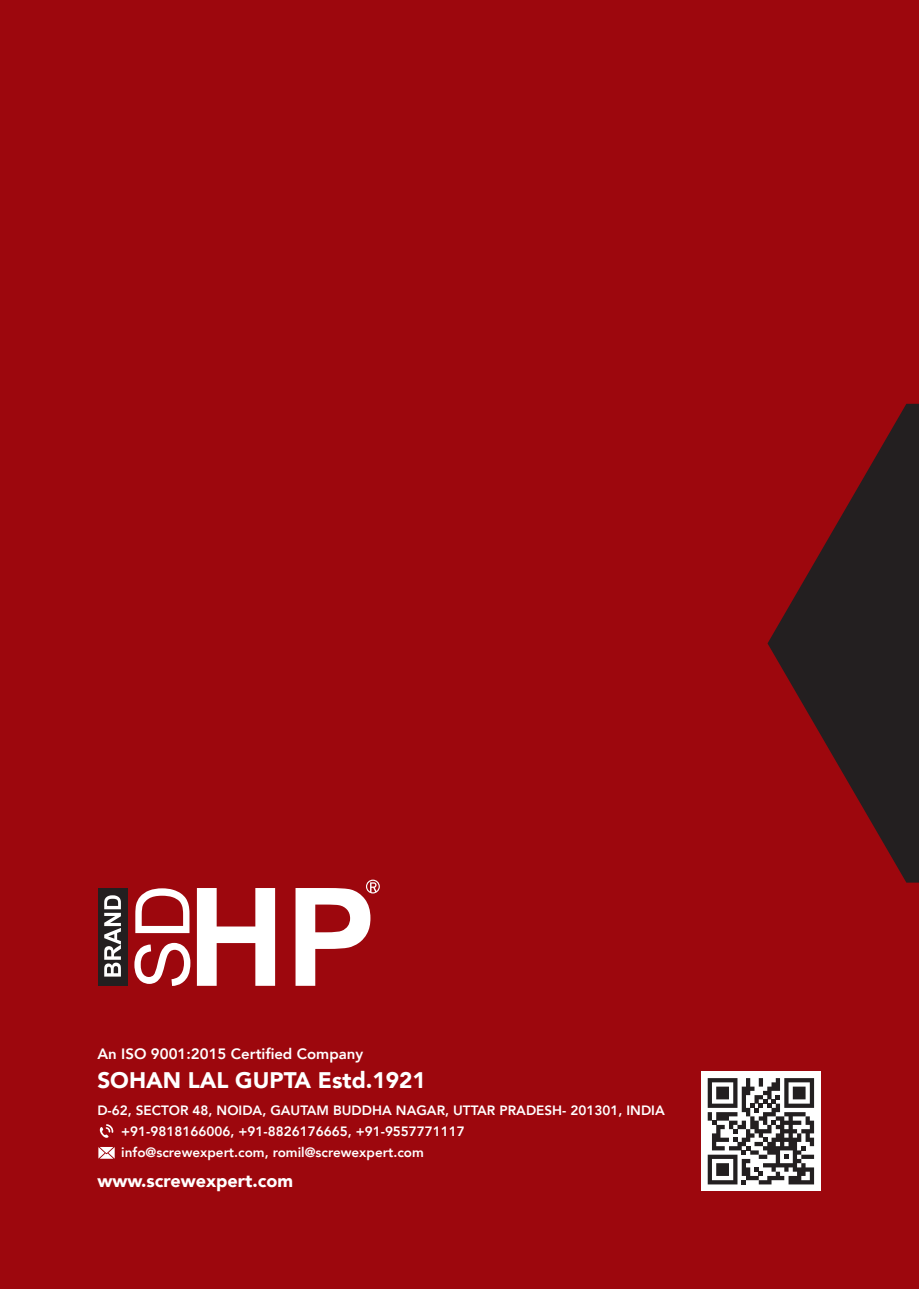
<style>
.page{position:relative;width:919px;height:1289px;background:#fff}
.page>*{position:absolute;margin:0;border:0;box-sizing:border-box;transform-origin:0 0}
.t1{font:900 22.5px "Avenir";color:#fff}
.t2{font:900 18px "Avenir";color:#fff}
.t3{font:800 15px "Avenir";color:#fff}
.t4{font:800 13.5px/21px "Avenir";color:#fff}
</style>
<div class="page">
<div style="left:0;top:0;width:918px;height:1288px;background:#9d070d"></div>
<svg style="left:918px;top:305px;width:1px;height:577px"></svg>
<div style="left:701px;top:1071px;width:119px;height:119px;background:#fff"></div>
<svg style="left:707px;top:1078px;width:107px;height:106px"></svg>
<div style="left:98px;top:888px;width:29px;height:97px;background:#231f20"></div>
<svg style="left:104px;top:895px;width:17px;height:81px"></svg>
<svg style="left:134px;top:942px;width:56px;height:43px"></svg>
<svg style="left:135px;top:888px;width:54px;height:45px"></svg>
<svg style="left:197px;top:888px;width:78px;height:97px"></svg>
<svg style="left:295px;top:879px;width:85px;height:106px"></svg>
<svg style="left:99px;top:1124px;width:15px;height:14px"></svg>
<svg style="left:98px;top:1147px;width:17px;height:11px"></svg>
<svg style="left:767px;top:404px;width:151px;height:478px;fill:#231f20"></svg>
<p class="t3" style="left:97px;top:1041px;width:267px">An ISO 9001:2015 Certified Company</p>
<h1 class="t1" style="left:97px;top:1060px;width:330px">SOHAN LAL GUPTA Estd.1921</h1>
<p class="t4" style="left:121px;top:1100px;width:545px;text-indent:-24px">D-62, SECTOR 48, NOIDA, GAUTAM BUDDHA NAGAR, UTTAR PRADESH- 201301, INDIA +91-9818166006, +91-8826176665, +91-9557771117<br>info@screwexpert.com, romil@screwexpert.com</p>
<h2 class="t2" style="left:97px;top:1165px;width:197px">www.screwexpert.com</h2>
</div>
